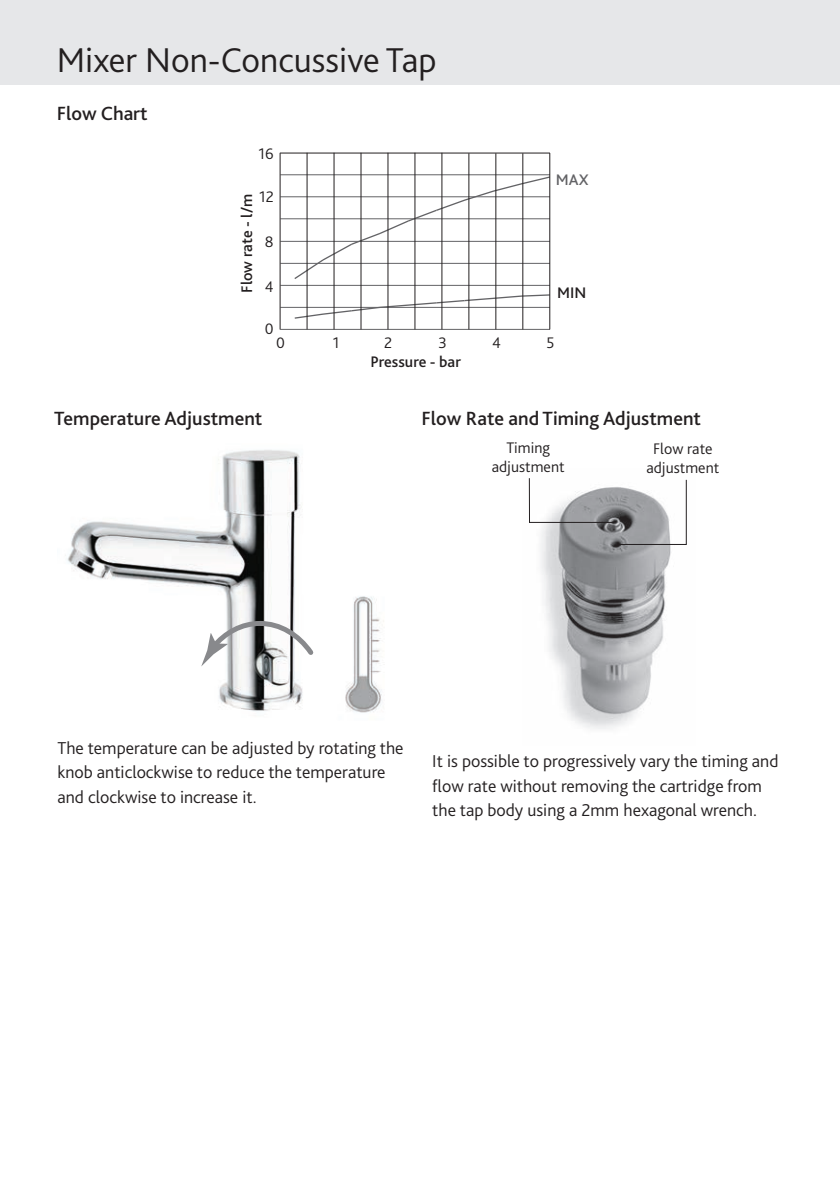
<style>
.page{position:relative;width:840px;height:1191px;background:#fff}
.page>*{position:absolute;margin:0;border:0;box-sizing:border-box;transform-origin:0 0}
.t1{font:300 36px "Bliss 2";color:#231f20}
.t2{font:500 20px "Bliss 2";color:#231f20}
.t3{font:300 18px/24.6px "Bliss 2";color:#231f20}
.t4{font:300 16px/19.2px "Bliss 2";color:#231f20;text-align:center}
.t5{font:500 16px "Bliss 2";color:#231f20}
.t6{font:500 16px "Bliss 2";color:#636366}
</style>
<div class="page">
<div style="left:0;top:0;width:839px;height:85px;background:#e6e7e9"></div>
<hr style="left:280px;top:307px;width:269px;height:1px;background:#636366">
<hr style="left:280px;top:285px;width:269px;height:1px;background:#636366">
<hr style="left:280px;top:263px;width:269px;height:1px;background:#636366">
<hr style="left:280px;top:241px;width:269px;height:1px;background:#636366">
<hr style="left:280px;top:218px;width:269px;height:1px;background:#636366">
<hr style="left:280px;top:196px;width:269px;height:1px;background:#636366">
<hr style="left:280px;top:174px;width:269px;height:1px;background:#636366">
<svg style="left:293px;top:293px;width:258px;height:26px"></svg>
<svg style="left:293px;top:175px;width:258px;height:105px"></svg>
<hr style="left:280px;top:329px;width:269px;height:1px;background:#636366">
<hr style="left:280px;top:153px;width:269px;height:1px;background:#231f20">
<hr style="left:279px;top:153px;width:1px;height:176px;background:#231f20">
<hr style="left:549px;top:153px;width:1px;height:176px;background:#231f20">
<hr style="left:306px;top:153px;width:1px;height:176px;background:#231f20">
<hr style="left:333px;top:153px;width:1px;height:176px;background:#231f20">
<hr style="left:360px;top:153px;width:1px;height:176px;background:#231f20">
<hr style="left:387px;top:153px;width:1px;height:176px;background:#231f20">
<hr style="left:414px;top:153px;width:1px;height:176px;background:#231f20">
<hr style="left:441px;top:153px;width:1px;height:176px;background:#231f20">
<hr style="left:468px;top:153px;width:1px;height:176px;background:#231f20">
<hr style="left:495px;top:153px;width:1px;height:176px;background:#231f20">
<hr style="left:522px;top:153px;width:1px;height:176px;background:#231f20">
<img style="left:540px;top:545px;width:131px;height:184px">
<svg style="left:528px;top:478px;width:159px;height:67px"></svg>
<img style="left:67px;top:450px;width:236px;height:262px">
<img style="left:345px;top:596px;width:39px;height:117px">
<svg style="left:201px;top:618px;width:113px;height:48px"></svg>
<p class="t1" style="left:57px;top:47px;width:381px">Mixer Non-Concussive Tap</p>
<p class="t2" style="left:57px;top:106px;width:92px">Flow Chart</p>
<p class="t4" style="left:258px;top:146px;width:17px">16</p>
<p class="t4" style="left:259px;top:189px;width:16px">12</p>
<p class="t5" style="left:237px;top:293px;width:100px;rotate:-90deg">Flow rate - l/m</p>
<p class="t4" style="left:265px;top:233px;width:10px">8</p>
<p class="t4" style="left:265px;top:279px;width:10px">4</p>
<p class="t4" style="left:265px;top:320px;width:10px">0</p>
<p class="t6" style="left:555px;top:170px;width:34px">MAX</p>
<p class="t5" style="left:556px;top:283px;width:31px">MIN</p>
<p class="t4" style="left:276px;top:334px;width:10px">0</p>
<p class="t4" style="left:332px;top:334px;width:8px">1</p>
<p class="t4" style="left:384px;top:334px;width:10px">2</p>
<p class="t4" style="left:438px;top:334px;width:10px">3</p>
<p class="t4" style="left:492px;top:334px;width:10px">4</p>
<p class="t4" style="left:546px;top:334px;width:10px">5</p>
<p class="t5" style="left:370px;top:352px;width:92px">Pressure - bar</p>
<p class="t2" style="left:54px;top:411px;width:210px">Temperature Adjustment</p>
<p class="t2" style="left:421px;top:411px;width:281px">Flow Rate and Timing Adjustment</p>
<p class="t4" style="left:491px;top:439px;width:74px">Timing adjustment</p>
<p class="t4" style="left:646px;top:441px;width:74px">Flow rate adjustment</p>
<p class="t3" style="left:57px;top:737px;width:347px">The temperature can be adjusted by rotating the knob anticlockwise to reduce the temperature and clockwise to increase it.</p>
<p class="t3" style="left:432px;top:750px;width:347px">It is possible to progressively vary the timing and flow rate without removing the cartridge from the tap body using a 2mm hexagonal wrench.</p>
</div>
